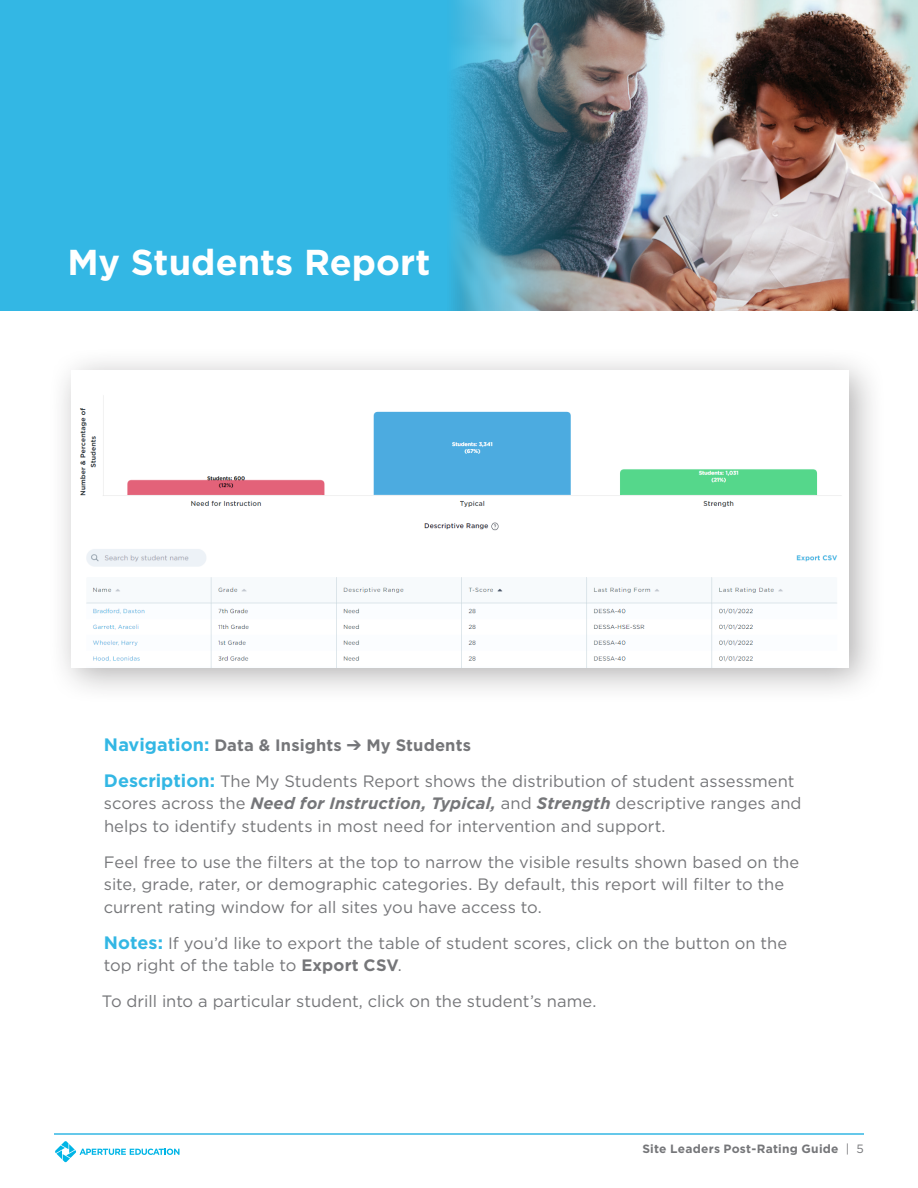
<style>
.page{position:relative;width:918px;height:1188px;background:#fff}
.page>*{position:absolute;margin:0;border:0;box-sizing:border-box;transform-origin:0 0}
.t1{font:700 36px "Gotham";color:#fff}
.Body_Text{font:16.5px/22.5px "Gotham";color:#757679}
.Body_Text-2{font:700 16.5px "Gotham";letter-spacing:.005em;color:#757679}
.t2{font:700 12px "Gotham";letter-spacing:.02em;color:#757679}
.s1{font-size:18px;color:#33b7e4}
.s2{font-weight:700;font-size:18px;color:#33b7e4}
.s3{font-weight:700;font-style:italic}
.s4{font-weight:700}
.s5{font-weight:400}
</style>
<div class="page">
<svg style="left:55px;top:1141px;width:124px;height:21px"></svg>
<hr style="left:54px;top:1133px;width:810px;height:2px;background:#33b7e4">
<div style="left:0;top:0;width:918px;height:310px;background:#33b7e4"></div>
<img style="left:451px;top:0;width:467px;height:310px">
<div style="left:48px;top:347px;width:838px;height:358px;background:#231f20;opacity:.35"></div>
<img style="left:71px;top:371px;width:778px;height:296px">
<p class="t1" style="left:68px;top:241px;width:364px">My Students Report</p>
<p class="Body_Text-2" style="left:104px;top:736px;width:369px"><span class="s1">Navigation:</span> Data &amp; Insights ➔ My Students</p>
<p class="Body_Text" style="left:104px;top:770px;width:699px"><span class="s2">Description:</span> The My Students Report shows the distribution of student assessment scores across the <span class="s3">Need for Instruction, Typical,</span> and <span class="s3">Strength</span> descriptive ranges and helps to identify students in most need for intervention and support.</p>
<p class="Body_Text" style="left:104px;top:851px;width:697px">Feel free to use the filters at the top to narrow the visible results shown based on the site, grade, rater, or demographic categories. By default, this report will filter to the current rating window for all sites you have access to.</p>
<p class="Body_Text" style="left:104px;top:932px;width:685px"><span class="s2">Notes:</span> If you’d like to export the table of student scores, click on the button on the top right of the table to <span class="s4">Export CSV</span>.</p>
<p class="Body_Text" style="left:102px;top:990px;width:496px">To drill into a particular student, click on the student’s name.</p>
<p class="t2" style="left:642px;top:1142px;width:223px">Site Leaders Post-Rating Guide <span class="s5">| 5</span></p>
</div>
